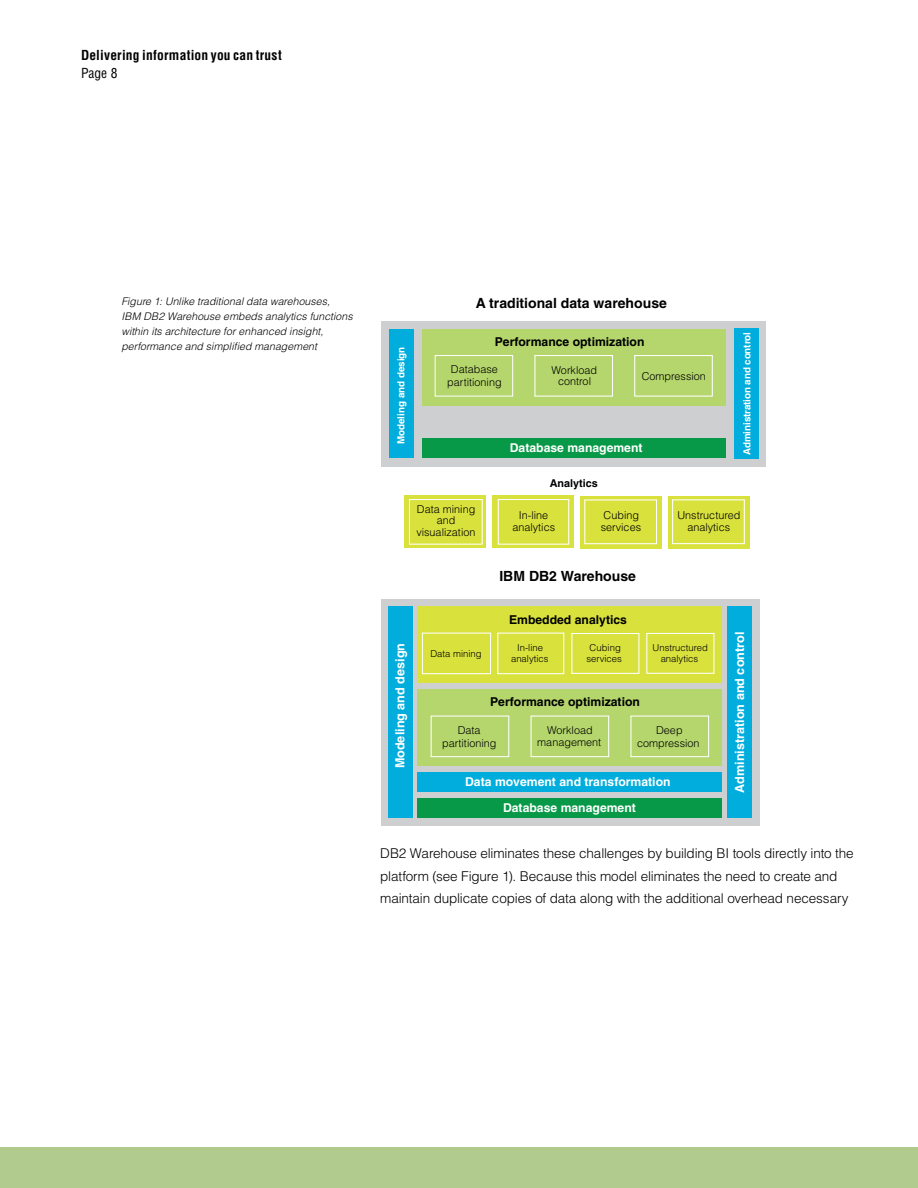
<style>
.page{position:relative;width:918px;height:1188px;background:#fff}
.page>*{position:absolute;margin:0;border:0;box-sizing:border-box;transform-origin:0 0}
.t1{font:700 14.1px "Helvetica";color:#000}
.t2{font:300 13.5px/22.5px "Helvetica";letter-spacing:-.01em;color:#000}
.t3{font:700 condensed 13.5px/18px "Helvetica";letter-spacing:.015em;color:#000}
.t4{font:700 12.6px "Helvetica";color:#fff}
.t5{font:700 12.15px/25.8px "Helvetica";color:#fff;text-align:center}
.t6{font:700 12.15px "Helvetica";color:#000}
.t7{font:300 10.8px/11.7px "Helvetica";color:#000;text-align:center}
.t8{font:700 10.8px "Helvetica";color:#010101}
.t9{font:italic 300 10.5px/15px "Helvetica";letter-spacing:.005em;color:#000}
.t10{font:700 9.75px "Helvetica";letter-spacing:-.01em;color:#fff}
.t11{font:300 9.45px/11.4px "Helvetica";color:#000;text-align:center}
.s1{font-weight:400}
</style>
<div class="page">
<div style="left:0;top:1147px;width:918px;height:41px;background:#b1ca8d"></div>
<div style="left:382px;top:599px;width:378px;height:227px;background:#cdcfd0"></div>
<div style="left:418px;top:772px;width:304px;height:19px;background:#00addc"></div>
<div style="left:418px;top:798px;width:304px;height:19px;background:#089948"></div>
<div style="left:381px;top:322px;width:385px;height:145px;background:#cdcfd0"></div>
<div style="left:422px;top:438px;width:304px;height:19px;background:#089948"></div>
<div style="left:735px;top:329px;width:24px;height:130px;background:#00addc"></div>
<div style="left:418px;top:607px;width:304px;height:76px;background:#d9e13d"></div>
<div style="left:422px;top:633px;width:69px;height:41px;border:1px solid #fff"></div>
<div style="left:497px;top:633px;width:67px;height:41px;border:1px solid #fff"></div>
<div style="left:571px;top:633px;width:68px;height:41px;border:1px solid #fff"></div>
<div style="left:646px;top:633px;width:68px;height:41px;border:1px solid #fff"></div>
<div style="left:388px;top:607px;width:25px;height:211px;background:#00addc"></div>
<div style="left:728px;top:607px;width:24px;height:211px;background:#00addc"></div>
<div style="left:418px;top:689px;width:304px;height:77px;background:#b4d66c"></div>
<div style="left:431px;top:716px;width:78px;height:41px;border:1px solid #fff"></div>
<div style="left:630px;top:716px;width:79px;height:41px;border:1px solid #fff"></div>
<div style="left:531px;top:716px;width:78px;height:41px;border:1px solid #fff"></div>
<div style="left:422px;top:329px;width:304px;height:76px;background:#b4d66c"></div>
<div style="left:435px;top:355px;width:78px;height:41px;border:1px solid #fff"></div>
<div style="left:534px;top:355px;width:79px;height:42px;border:1px solid #fff"></div>
<div style="left:634px;top:355px;width:79px;height:42px;border:1px solid #fff"></div>
<div style="left:390px;top:329px;width:24px;height:128px;background:#00addc"></div>
<div style="left:492px;top:495px;width:82px;height:53px;background:#d9e13d"></div>
<div style="left:405px;top:495px;width:81px;height:53px;background:#d9e13d"></div>
<div style="left:668px;top:496px;width:81px;height:52px;background:#d9e13d"></div>
<div style="left:580px;top:496px;width:81px;height:52px;background:#d9e13d"></div>
<div style="left:409px;top:499px;width:74px;height:46px;border:1px solid #fff"></div>
<div style="left:498px;top:499px;width:71px;height:46px;border:1px solid #fff"></div>
<div style="left:584px;top:499px;width:73px;height:45px;border:1px solid #fff"></div>
<div style="left:672px;top:499px;width:73px;height:45px;border:1px solid #fff"></div>
<p class="t3" style="left:81px;top:46px;width:202px">Delivering information you can trust<br><span class="s1">Page 8</span></p>
<p class="t9" style="left:122px;top:294px;width:233px">Figure 1: Unlike traditional data warehouses,<br>IBM DB2 Warehouse embeds analytics functions</p>
<p class="t9" style="left:122px;top:324px;width:203px">within its architecture for enhanced insight, performance and simplified management</p>
<p class="t10" style="left:395px;top:444px;width:99px;rotate:-90deg">Modeling and design</p>
<p class="t1" style="left:476px;top:295px;width:193px">A traditional data warehouse</p>
<p class="t6" style="left:495px;top:334px;width:151px">Performance optimization</p>
<p class="t7" style="left:447px;top:362px;width:56px;line-height:13px">Database partitioning</p>
<p class="t7" style="left:552px;top:364px;width:47px">Workload</p>
<p class="t7" style="left:558px;top:375px;width:34px">control</p>
<p class="t7" style="left:642px;top:370px;width:66px">Compression</p>
<p class="t5" style="left:510px;top:435px;width:134px">Database management</p>
<p class="t10" style="left:741px;top:455px;width:125px;rotate:-90deg">Administration and control</p>
<p class="t8" style="left:550px;top:477px;width:50px">Analytics</p>
<p class="t7" style="left:416px;top:503px;width:61px">Data mining and visualization</p>
<p class="t7" style="left:512px;top:509px;width:44px">In-line analytics</p>
<p class="t7" style="left:601px;top:509px;width:42px;text-align:left">Cubing services</p>
<p class="t7" style="left:677px;top:509px;width:65px">Unstructured analytics</p>
<p class="t1" style="left:499px;top:568px;width:138px">IBM DB2 Warehouse</p>
<p class="t6" style="left:509px;top:612px;width:120px">Embedded analytics</p>
<p class="t4" style="left:392px;top:768px;width:127px;rotate:-90deg">Modeling and design</p>
<p class="t4" style="left:732px;top:793px;width:163px;rotate:-90deg">Administration and control</p>
<p class="t11" style="left:430px;top:647px;width:53px">Data mining</p>
<p class="t11" style="left:511px;top:642px;width:39px">In-line analytics</p>
<p class="t11" style="left:587px;top:642px;width:37px">Cubing services</p>
<p class="t11" style="left:653px;top:642px;width:57px">Unstructured analytics</p>
<p class="t6" style="left:490px;top:695px;width:151px">Performance optimization</p>
<p class="t7" style="left:442px;top:723px;width:56px;line-height:13px">Data partitioning</p>
<p class="t7" style="left:637px;top:723px;width:64px;line-height:13px">Deep compression</p>
<p class="t7" style="left:537px;top:724px;width:65px">Workload management</p>
<p class="t5" style="left:465px;top:769px;width:207px">Data movement and transformation<br>Database management</p>
<p class="t2" style="left:380px;top:842px;width:475px">DB2 Warehouse eliminates these challenges by building BI tools directly into the</p>
<p class="t2" style="left:380px;top:865px;width:470px">platform (see Figure 1). Because this model eliminates the need to create and maintain duplicate copies of data along with the additional overhead necessary</p>
</div>
